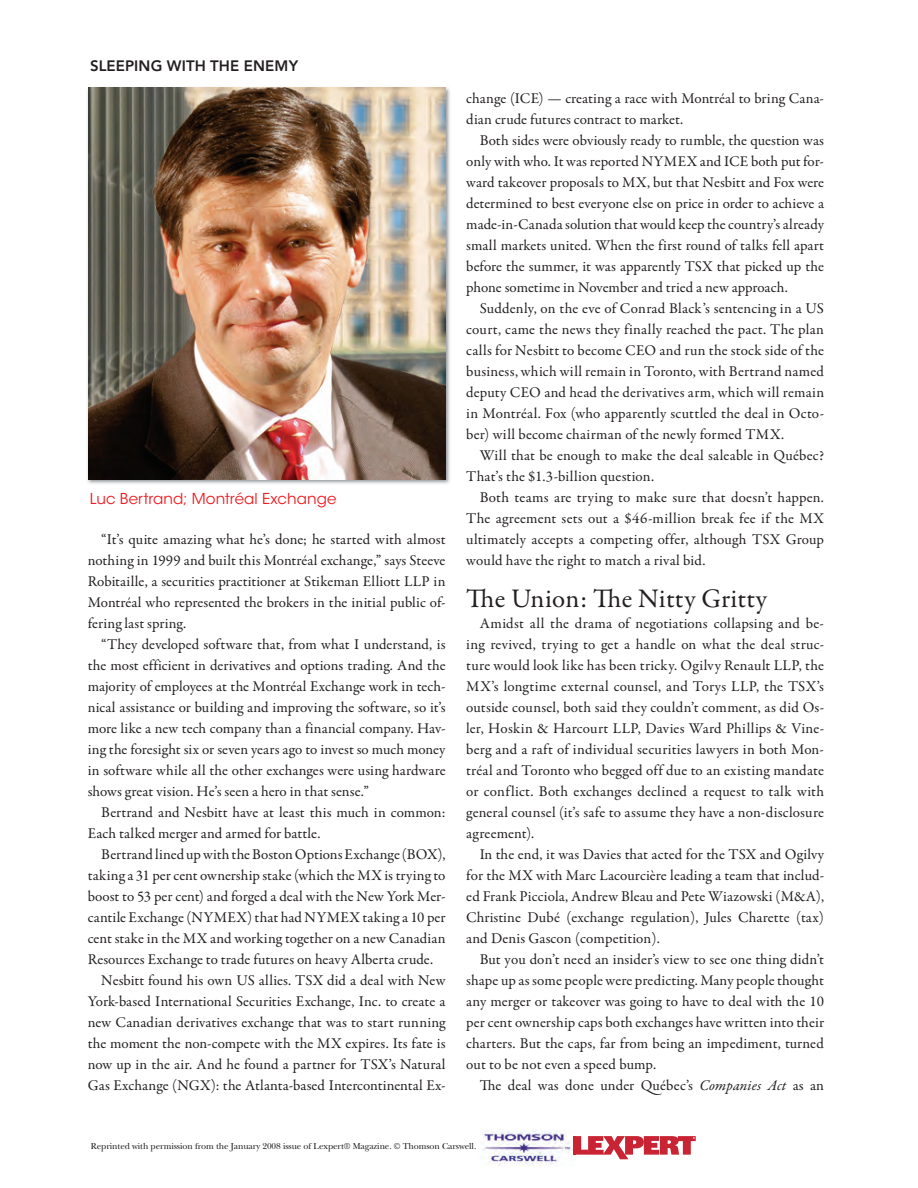
<style>
.page{position:relative;width:918px;height:1188px;background:#fff}
.page>*{position:absolute;margin:0;border:0;box-sizing:border-box;transform-origin:0 0}
.t1{font:27px "Garamond Premr Pro";letter-spacing:.01em;color:#231f20}
.t2{font:15px/21px "Garamond Premr Pro";letter-spacing:.005em;color:#231f20;text-align:justify}
.t3{font:15px "ITC Avant Garde Std";letter-spacing:.005em;color:#ee1d23}
.t4{font:800 15px "Avenir LT Std";letter-spacing:.01em;color:#231f20}
.t5{font:9px "New Baskerville Std";letter-spacing:-.01em;color:#231f20}
.s1{font-style:italic}
</style>
<div class="page">
<img style="left:482px;top:1130px;width:89px;height:36px">
<svg style="left:573px;top:1136px;width:123px;height:23px"></svg>
<img style="left:87px;top:87px;width:363px;height:397px">
<img style="left:88px;top:88px;width:357px;height:391px">
<p class="t4" style="left:90px;top:59px;width:210px">SLEEPING WITH THE ENEMY</p>
<p class="t3" style="left:90px;top:493px;width:248px">Luc Bertrand; Montréal Exchange</p>
<p class="t2" style="left:88px;top:530px;width:359px;text-indent:14px">“It’s quite amazing what he’s done; he started with almost nothing in 1999 and built this Montréal exchange,” says Steeve Robitaille, a securities practitioner at Stikeman Elliott LLP in Montréal who represented the brokers in the initial public of&shy;fering last spring.</p>
<p class="t2" style="left:88px;top:635px;width:359px;text-indent:14px">“They developed software that, from what I understand, is the most efficient in derivatives and options trading. And the majority of employees at the Montréal Exchange work in tech&shy;nical assistance or building and improving the software, so it’s more like a new tech company than a financial company. Hav&shy;ing the foresight six or seven years ago to invest so much money in software while all the other exchanges were using hardware shows great vision. He’s seen a hero in that sense.”</p>
<p class="t2" style="left:88px;top:803px;width:359px;text-indent:14px">Bertrand and Nesbitt have at least this much in common:<br>Each talked merger and armed for battle.</p>
<p class="t2" style="left:101px;top:845px;width:346px">Bertrand lined up with the Boston Options Exchange (BOX),</p>
<p class="t2" style="left:88px;top:866px;width:359px">taking a 31 per cent ownership stake (which the MX is trying to</p>
<p class="t2" style="left:88px;top:887px;width:359px">boost to 53 per cent) and forged a deal with the New York Mer-</p>
<p class="t2" style="left:88px;top:908px;width:359px">cantile Exchange (NYMEX) that had NYMEX taking a 10 per</p>
<p class="t2" style="left:88px;top:929px;width:359px">cent stake in the MX and working together on a new Canadian</p>
<p class="t2" style="left:88px;top:950px;width:347px">Resources Exchange to trade futures on heavy Alberta crude.</p>
<p class="t2" style="left:101px;top:971px;width:346px">Nesbitt found his own US allies. TSX did a deal with New</p>
<p class="t2" style="left:88px;top:992px;width:359px">York-based International Securities Exchange, Inc. to create a</p>
<p class="t2" style="left:88px;top:1013px;width:359px">new Canadian derivatives exchange that was to start running</p>
<p class="t2" style="left:88px;top:1034px;width:359px">the moment the non-compete with the MX expires. Its fate is</p>
<p class="t2" style="left:88px;top:1055px;width:359px">now up in the air. And he found a partner for TSX’s Natural</p>
<p class="t2" style="left:88px;top:1076px;width:359px">Gas Exchange (NGX): the Atlanta-based Intercontinental Ex-</p>
<p class="t2" style="left:466px;top:89px;width:359px">change (ICE) — creating a race with Montréal to bring Cana&shy;dian crude futures contract to market.</p>
<p class="t2" style="left:466px;top:131px;width:359px;text-indent:14px">Both sides were obviously ready to rumble, the question was only with who. It was reported NYMEX and ICE both put for&shy;ward takeover proposals to MX, but that Nesbitt and Fox were determined to best everyone else on price in order to achieve a made-in-Canada solution that would keep the country’s already small markets united. When the first round of talks fell apart before the summer, it was apparently TSX that picked up the phone sometime in November and tried a new approach.</p>
<p class="t2" style="left:466px;top:299px;width:359px;text-indent:14px">Suddenly, on the eve of Conrad Black’s sentencing in a US court, came the news they finally reached the pact. The plan calls for Nesbitt to become CEO and run the stock side of the business, which will remain in Toronto, with Bertrand named deputy CEO and head the derivatives arm, which will remain in Montréal. Fox (who apparently scuttled the deal in Octo&shy;ber) will become chairman of the newly formed TMX.</p>
<p class="t2" style="left:466px;top:446px;width:359px;text-indent:14px">Will that be enough to make the deal saleable in Québec?<br>That’s the $1.3-billion question.</p>
<p class="t2" style="left:466px;top:488px;width:359px;text-indent:14px">Both teams are trying to make sure that doesn’t happen.<br>The agreement sets out a $46-million break fee if the MX ultimately accepts a competing offer, although TSX Group would have the right to match a rival bid.</p>
<h1 class="t1" style="left:466px;top:587px;width:302px">The Union: The Nitty Gritty</h1>
<p class="t2" style="left:466px;top:614px;width:359px;text-indent:14px">Amidst all the drama of negotiations collapsing and be&shy;ing revived, trying to get a handle on what the deal struc&shy;ture would look like has been tricky. Ogilvy Renault LLP, the MX’s longtime external counsel, and Torys LLP, the TSX’s outside counsel, both said they couldn’t comment, as did Os&shy;ler, Hoskin &amp; Harcourt LLP, Davies Ward Phillips &amp; Vine&shy;berg and a raft of individual securities lawyers in both Mon&shy;tréal and Toronto who begged off due to an existing mandate or conflict. Both exchanges declined a request to talk with general counsel (it’s safe to assume they have a non-disclosure agreement).</p>
<p class="t2" style="left:466px;top:845px;width:359px;text-indent:14px">In the end, it was Davies that acted for the TSX and Ogilvy for the MX with Marc Lacourcière leading a team that includ&shy;ed Frank Picciola, Andrew Bleau and Pete Wiazowski (M&amp;A), Christine Dubé (exchange regulation), Jules Charette (tax) and Denis Gascon (competition).</p>
<p class="t2" style="left:466px;top:950px;width:359px;text-indent:14px">But you don’t need an insider’s view to see one thing didn’t shape up as some people were predicting. Many people thought any merger or takeover was going to have to deal with the 10 per cent ownership caps both exchanges have written into their charters. But the caps, far from being an impediment, turned out to be not even a speed bump.</p>
<p class="t2" style="left:480px;top:1076px;width:346px">The deal was done under Québec’s <span class="s1">Companies Act</span> as an</p>
<p class="t5" style="left:91px;top:1143px;width:387px">Reprinted with permission from the January 2008 issue of Lexpert® Magazine. © Thomson Carswell.</p>
</div>
